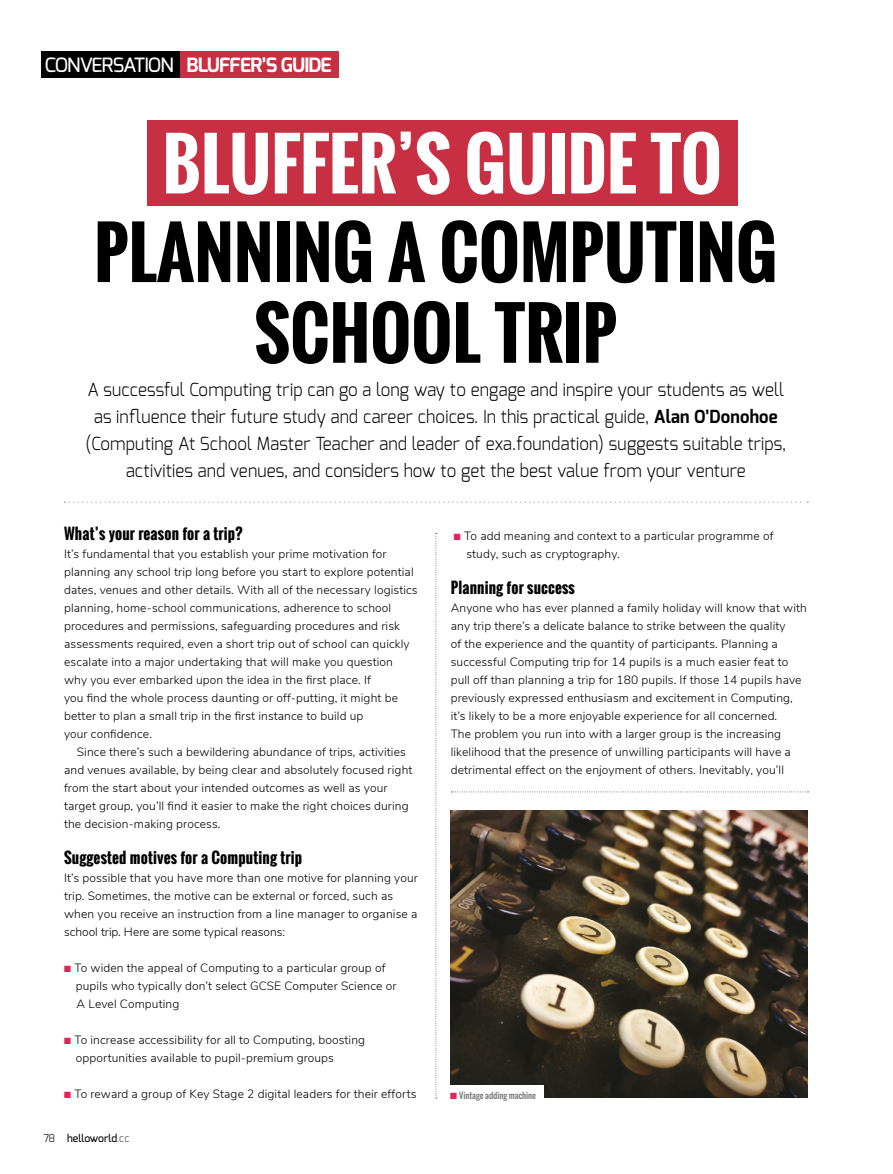
<style>
.page{position:relative;width:893px;height:1174px;background:#fff}
.page>*{position:absolute;margin:0;border:0;box-sizing:border-box;transform-origin:0 0}
.t1{font:700 69px/80.7px "Oswald";color:#000;text-align:center}
.t2{font:700 69px "Oswald";color:#fff}
.t3{font:700 19.65px "Exo";letter-spacing:-.04em;color:#fff}
.t4{font:300 18px/27px "Exo";letter-spacing:.01em;color:#000;text-align:center;scale:.94 1}
.t5{font:700 15px "Oswald";letter-spacing:.01em;color:#000}
.t6{font:300 12px/18px "Nunito Sans";letter-spacing:.01em;color:#000}
.t7{font:500 10.5px "Exo";letter-spacing:-.01em;color:#000}
.t8{font:8.25px "Oswald";color:#706f6f}
.s1{font-weight:500}
.s2{font-weight:700}
.s3{color:#e7215a}
.s4{font-weight:300}
.s5{font-weight:200}
</style>
<div class="page">
<svg style="left:435px;top:533px;width:2px;height:565px"></svg>
<div style="left:147px;top:121px;width:590px;height:85px;background:#c82f43"></div>
<svg style="left:451px;top:791px;width:357px;height:1px"></svg>
<div style="left:180px;top:51px;width:159px;height:27px;background:#c82f43"></div>
<div style="left:42px;top:51px;width:138px;height:27px;background:#000"></div>
<svg style="left:65px;top:501px;width:743px;height:2px"></svg>
<img style="left:450px;top:810px;width:358px;height:287px">
<div style="left:445px;top:1085px;width:99px;height:23px;background:#fff"></div>
<h2 class="t3" style="left:45px;top:53px;width:288px"><span class="s1">CONVERSATION</span> BLUFFER’S GUIDE</h2>
<h1 class="t2" style="left:163px;top:132px;width:561px">BLUFFER’S GUIDE TO</h1>
<h1 class="t1" style="left:94px;top:217px;width:685px">PLANNING A COMPUTING<br>SCHOOL TRIP</h1>
<p class="t4" style="left:86px;top:378px;width:747px">A successful Computing trip can go a long way to engage and inspire your students as well as influence their future study and career choices. In this practical guide, <span class="s2">Alan O’Donohoe </span>(Computing At School Master Teacher and leader of exa.foundation) suggests suitable trips, activities and venues, and considers how to get the best value from your venture</p>
<p class="t5" style="left:64px;top:527px;width:180px">What’s your reason for a trip?</p>
<p class="t6" style="left:64px;top:546px;width:355px">It’s fundamental that you establish your prime motivation for planning any school trip long before you start to explore potential dates, venues and other details. With all of the necessary logistics planning, home-school communications, adherence to school procedures and permissions, safeguarding procedures and risk assessments required, even a short trip out of school can quickly escalate into a major undertaking that will make you question why you ever embarked upon the idea in the first place. If<br>you find the whole process daunting or off-putting, it might be better to plan a small trip in the first instance to build up<br>your confidence.</p>
<p class="t6" style="left:64px;top:744px;width:350px;text-indent:13px">Since there’s such a bewildering abundance of trips, activities and venues available, by being clear and absolutely focused right from the start about your intended outcomes as well as your target group, you’ll find it easier to make the right choices during the decision-making process.</p>
<p class="t5" style="left:64px;top:851px;width:240px">Suggested motives for a Computing trip</p>
<p class="t6" style="left:64px;top:870px;width:355px">It’s possible that you have more than one motive for planning your trip. Sometimes, the motive can be external or forced, such as when you receive an instruction from a line manager to organise a school trip. Here are some typical reasons:</p>
<p class="t6" style="left:76px;top:960px;width:322px;text-indent:-12px"><span class="s3">■</span> To widen the appeal of Computing to a particular group of pupils who typically don’t select GCSE Computer Science or<br>A Level Computing</p>
<p class="t6" style="left:76px;top:1032px;width:291px;text-indent:-12px"><span class="s3">■</span> To increase accessibility for all to Computing, boosting opportunities available to pupil-premium groups</p>
<p class="t6" style="left:64px;top:1086px;width:354px"><span class="s3">■</span> To reward a group of Key Stage 2 digital leaders for their efforts</p>
<p class="t7" style="left:43px;top:1132px;width:88px"><span class="s4">78</span> helloworld<span class="s5">.cc</span></p>
<p class="t6" style="left:466px;top:528px;width:309px;text-indent:-13px"><span class="s3">■</span> To add meaning and context to a particular programme of study, such as cryptography.</p>
<p class="t5" style="left:451px;top:581px;width:126px">Planning for success</p>
<p class="t6" style="left:451px;top:600px;width:358px">Anyone who has ever planned a family holiday will know that with any trip there’s a delicate balance to strike between the quality<br>of the experience and the quantity of participants. Planning a successful Computing trip for 14 pupils is a much easier feat to pull off than planning a trip for 180 pupils. If those 14 pupils have previously expressed enthusiasm and excitement in Computing, it’s likely to be a more enjoyable experience for all concerned.<br>The problem you run into with a larger group is the increasing likelihood that the presence of unwilling participants will have a detrimental effect on the enjoyment of others. Inevitably, you’ll</p>
<p class="t8" style="left:450px;top:1091px;width:87px"><span class="s3">■</span> Vintage adding machine</p>
</div>
